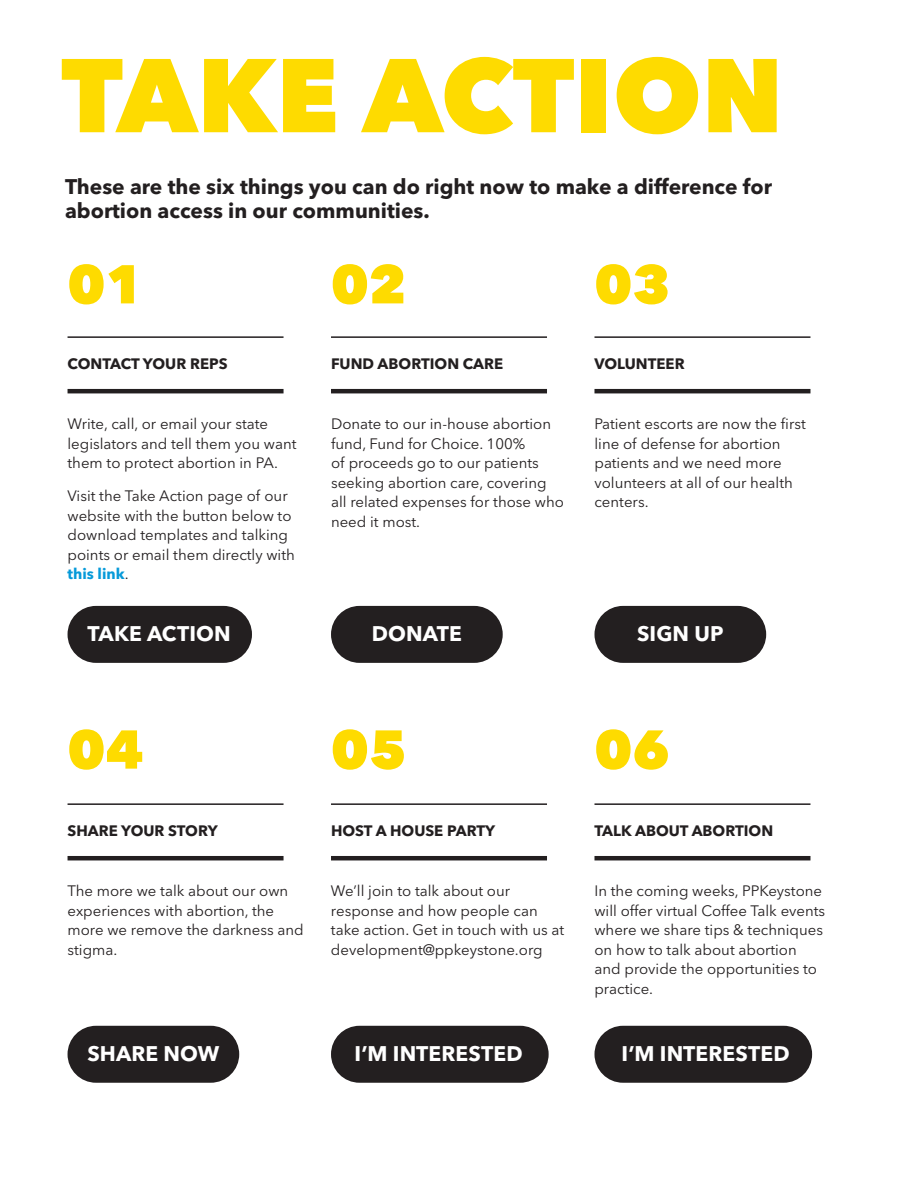
<style>
.page{position:relative;width:918px;height:1188px;background:#fff}
.page>*{position:absolute;margin:0;border:0;box-sizing:border-box;transform-origin:0 0}
.t1{font:800 103.5px "Avenir Next LT Pro";color:#fedb00}
.t2{font:800 54px "Avenir Next LT Pro";color:#fedb00}
.t3{font:700 21px/24px "Avenir Next LT Pro";color:#231f20}
.Paragraph{font:700 21px "Avenir Next LT Pro";color:#fff}
.t4{font:15px/19.5px "Avenir Next LT Pro";color:#231f20}
.t5{font:700 15px "Avenir Next LT Pro";color:#231f20}
.s1{font-weight:700;color:#069ad9}
</style>
<div class="page">
<hr style="left:68px;top:336px;width:216px;height:2px;background:#231f20">
<hr style="left:331px;top:336px;width:216px;height:2px;background:#231f20">
<hr style="left:594px;top:336px;width:216px;height:2px;background:#231f20">
<hr style="left:68px;top:389px;width:216px;height:4px;background:#231f20">
<hr style="left:331px;top:389px;width:216px;height:4px;background:#231f20">
<hr style="left:594px;top:389px;width:216px;height:4px;background:#231f20">
<hr style="left:68px;top:803px;width:216px;height:2px;background:#231f20">
<hr style="left:331px;top:803px;width:216px;height:2px;background:#231f20">
<hr style="left:594px;top:803px;width:216px;height:2px;background:#231f20">
<hr style="left:68px;top:856px;width:216px;height:4px;background:#231f20">
<hr style="left:331px;top:856px;width:216px;height:4px;background:#231f20">
<hr style="left:594px;top:856px;width:216px;height:4px;background:#231f20">
<div style="left:68px;top:1026px;width:171px;height:57px;background:#231f20;border-radius:28px"></div>
<div style="left:68px;top:606px;width:184px;height:57px;background:#231f20;border-radius:28px"></div>
<div style="left:331px;top:1026px;width:218px;height:57px;background:#231f20;border-radius:28px"></div>
<div style="left:331px;top:606px;width:172px;height:57px;background:#231f20;border-radius:28px"></div>
<div style="left:594px;top:1026px;width:218px;height:57px;background:#231f20;border-radius:28px"></div>
<div style="left:594px;top:606px;width:172px;height:57px;background:#231f20;border-radius:28px"></div>
<p class="t1" style="left:61px;top:32px;width:724px">TAKE ACTION</p>
<p class="t3" style="left:65px;top:175px;width:709px">These are the six things you can do right now to make a difference for abortion access in our communities.</p>
<p class="t2" style="left:68px;top:251px;width:77px">01</p>
<p class="t2" style="left:331px;top:251px;width:77px">02</p>
<p class="t2" style="left:594px;top:251px;width:77px">03</p>
<p class="t5" style="left:68px;top:354px;width:162px">CONTACT YOUR REPS</p>
<p class="t5" style="left:331px;top:354px;width:174px">FUND ABORTION CARE</p>
<p class="t5" style="left:594px;top:354px;width:92px">VOLUNTEER</p>
<p class="t4" style="left:68px;top:414px;width:230px">Write, call, or email your state legislators and tell them you want them to protect abortion in PA.</p>
<p class="t4" style="left:68px;top:486px;width:229px">Visit the Take Action page of our website with the button below to download templates and talking points or email them directly with <span class="s1">this link</span>.</p>
<p class="Paragraph" style="left:88px;top:621px;width:145px">TAKE ACTION</p>
<p class="t4" style="left:331px;top:414px;width:235px">Donate to our in-house abortion fund, Fund for Choice. 100%<br>of proceeds go to our patients seeking abortion care, covering all related expenses for those who need it most.</p>
<p class="t4" style="left:594px;top:414px;width:213px">Patient escorts are now the first line of defense for abortion patients and we need more volunteers at all of our health centers.</p>
<p class="Paragraph" style="left:372px;top:621px;width:92px">DONATE</p>
<p class="Paragraph" style="left:637px;top:621px;width:88px">SIGN UP</p>
<p class="t2" style="left:68px;top:716px;width:77px">04</p>
<p class="t2" style="left:331px;top:716px;width:77px">05</p>
<p class="t2" style="left:594px;top:716px;width:77px">06</p>
<p class="t5" style="left:68px;top:821px;width:152px">SHARE YOUR STORY</p>
<p class="t5" style="left:331px;top:821px;width:166px">HOST A HOUSE PARTY</p>
<p class="t5" style="left:594px;top:821px;width:180px">TALK ABOUT ABORTION</p>
<p class="t4" style="left:68px;top:881px;width:238px">The more we talk about our own experiences with abortion, the more we remove the darkness and stigma.</p>
<p class="t4" style="left:331px;top:881px;width:235px">We’ll join to talk about our response and how people can take action. Get in touch with us at development@ppkeystone.org</p>
<p class="t4" style="left:594px;top:881px;width:232px">In the coming weeks, PPKeystone will offer virtual Coffee Talk events where we share tips &amp; techniques on how to talk about abortion and provide the opportunities to practice.</p>
<p class="Paragraph" style="left:87px;top:1040px;width:133px">SHARE NOW</p>
<p class="Paragraph" style="left:355px;top:1040px;width:170px">I’M INTERESTED</p>
<p class="Paragraph" style="left:622px;top:1040px;width:170px">I’M INTERESTED</p>
</div>
